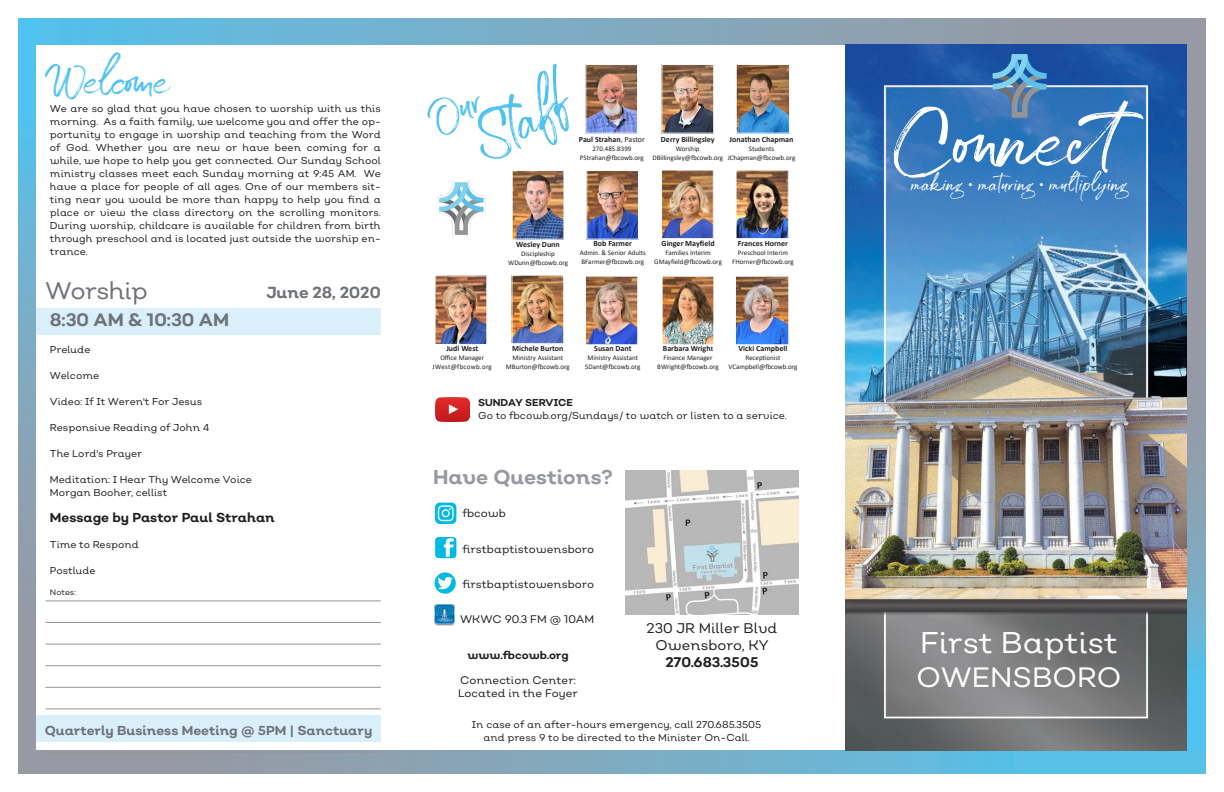
<style>
.page{position:relative;width:1224px;height:792px;background:#fff}
.page>*{position:absolute;margin:0;border:0;box-sizing:border-box;transform-origin:0 0}
.t1{font:71.3px "Gustavson Script";color:#fff}
.t2{font:48px "Gustavson Script";color:#4fc2ef}
.t3{font:36px "Gustavson Script";color:#4fc2ef}
.t4{font:30px "Nutmeg Headline";color:#fff}
.t5{font:28px "Nutmeg Headline";color:#fff}
.t6{font:24px "Nutmeg Headline";letter-spacing:-.03em;color:#6f7279}
.t7{font:700 20px "Nutmeg Headline";color:#9698a3}
.t8{font:700 18px "Nutmeg Headline";color:#6f7279}
.t9{font:17px "Gustavson Script";letter-spacing:.02em;color:#fff}
.t10{font:700 16px "Nutmeg Headline";color:#6f7279}
.t11{font:14px "Nutmeg Headline";color:#231f20}
.t12{font:700 14px "Nutmeg Headline";color:#231f20}
.t13{font:700 13px "Nutmeg Headline";color:#6f7279}
.t14{font:700 13px "Nutmeg Headline";color:#231f20}
.t15{font:11px "Nutmeg Headline";color:#231f20}
.t16{font:700 11px "Nutmeg Headline";color:#231f20}
.t17{font:10px/13px "Nutmeg Headline";color:#231f20;text-align:justify}
.t18{font:700 10px "Nutmeg Headline";color:#231f20}
.t19{font:700 8px "Calibri";color:#231f20}
.t20{font:8px "Nutmeg Headline";color:#231f20}
.t21{font:7px "Calibri";color:#231f20}
.t22{font:7px "Calibri";letter-spacing:.04em;color:#231f20}
.s1{font-weight:400}
.s2{font-size:7px}
</style>
<div class="page">
<div style="left:0;top:0;width:1224px;height:45px;background:linear-gradient(to right,#58c0ea,#a1949a)"></div>
<div style="left:0;top:0;width:36px;height:792px;background:linear-gradient(to bottom,#4dc5f4,#aa8f90)"></div>
<div style="left:0;top:750px;width:1224px;height:42px;background:linear-gradient(to right,#a39398,#52c4ee)"></div>
<img style="left:846px;top:44px;width:342px;height:706px">
<svg style="left:1188px;top:18px;width:18px;height:732px"></svg>
<svg style="left:993px;top:54px;width:54px;height:64px"></svg>
<hr style="left:45px;top:601px;width:336px;height:1px;background:#939598">
<hr style="left:45px;top:622px;width:336px;height:1px;background:#939598">
<hr style="left:45px;top:644px;width:336px;height:1px;background:#939598">
<hr style="left:45px;top:665px;width:336px;height:1px;background:#939598">
<hr style="left:45px;top:687px;width:336px;height:1px;background:#939598">
<hr style="left:45px;top:709px;width:336px;height:1px;background:#939598">
<hr style="left:45px;top:752px;width:336px;height:1px;background:#939598">
<div style="left:36px;top:308px;width:345px;height:26px;background:#d9f0fb"></div>
<img style="left:434px;top:605px;width:21px;height:21px">
<svg style="left:435px;top:503px;width:21px;height:21px"></svg>
<svg style="left:435px;top:537px;width:21px;height:21px"></svg>
<svg style="left:435px;top:572px;width:21px;height:22px"></svg>
<img style="left:625px;top:470px;width:174px;height:144px">
<img style="left:436px;top:398px;width:34px;height:24px">
<img style="left:738px;top:172px;width:49px;height:65px">
<div style="left:736px;top:170px;width:53px;height:69px;border:1px solid #fff"></div>
<img style="left:587px;top:66px;width:49px;height:66px">
<div style="left:585px;top:64px;width:53px;height:70px;border:1px solid #fff"></div>
<img style="left:663px;top:66px;width:49px;height:66px">
<div style="left:661px;top:64px;width:53px;height:70px;border:1px solid #fff"></div>
<img style="left:514px;top:172px;width:48px;height:66px">
<div style="left:512px;top:170px;width:52px;height:70px;border:1px solid #fff"></div>
<img style="left:588px;top:172px;width:49px;height:66px">
<div style="left:586px;top:170px;width:53px;height:70px;border:1px solid #fff"></div>
<img style="left:663px;top:172px;width:49px;height:65px">
<div style="left:661px;top:170px;width:53px;height:69px;border:1px solid #fff"></div>
<img style="left:738px;top:66px;width:50px;height:66px">
<div style="left:736px;top:64px;width:54px;height:70px;border:1px solid #fff"></div>
<img style="left:437px;top:277px;width:48px;height:66px">
<div style="left:435px;top:275px;width:52px;height:70px;border:1px solid #fff"></div>
<img style="left:513px;top:277px;width:49px;height:65px">
<div style="left:511px;top:275px;width:53px;height:69px;border:1px solid #fff"></div>
<img style="left:664px;top:278px;width:48px;height:65px">
<div style="left:662px;top:276px;width:52px;height:69px;border:1px solid #fff"></div>
<img style="left:737px;top:278px;width:50px;height:65px">
<div style="left:735px;top:276px;width:54px;height:69px;border:1px solid #fff"></div>
<img style="left:587px;top:278px;width:49px;height:65px">
<div style="left:585px;top:276px;width:53px;height:69px;border:1px solid #fff"></div>
<div style="left:36px;top:716px;width:345px;height:26px;background:#d9f0fb"></div>
<img style="left:437px;top:181px;width:49px;height:56px">
<div style="left:0;top:0;width:1224px;height:18px;background:#fff"></div>
<div style="left:0;top:774px;width:1224px;height:18px;background:#fff"></div>
<div style="left:0;top:0;width:18px;height:792px;background:#fff"></div>
<div style="left:1206px;top:0;width:18px;height:792px;background:#fff"></div>
<p class="t3" style="left:45px;top:60px;width:126px">Welcome</p>
<p class="t17" style="left:50px;top:102px;width:332px">We are so glad that you have chosen to worship with us this morning. As a faith family, we welcome you and offer the op&shy;portunity to engage in worship and teaching from the Word of God. Whether you are new or have been coming for a while, we hope to help you get connected. Our Sunday School ministry classes meet each Sunday morning at 9:45 AM. We have a place for people of all ages. One of our members sit&shy;ting near you would be more than happy to help you find a place or view the class directory on the scrolling monitors.</p>
<p class="t17" style="left:50px;top:219px;width:332px">During worship, childcare is available for children from birth through preschool and is located just outside the worship en&shy;trance.</p>
<p class="t6" style="left:45px;top:276px;width:104px">Worship</p>
<p class="t8" style="left:50px;top:308px;width:181px">8:30 AM &amp; 10:30 AM</p>
<p class="t10" style="left:266px;top:282px;width:116px">June 28, 2020</p>
<p class="t17" style="left:50px;top:343px;width:42px">Prelude</p>
<p class="t17" style="left:50px;top:369px;width:51px">Welcome</p>
<p class="t17" style="left:50px;top:395px;width:154px">Video: If It Weren't For Jesus</p>
<p class="t17" style="left:50px;top:421px;width:161px">Responsive Reading of John 4</p>
<p class="t17" style="left:50px;top:447px;width:94px">The Lord's Prayer</p>
<p class="t17" style="left:50px;top:473px;width:203px">Meditation: I Hear Thy Welcome Voice</p>
<p class="t17" style="left:50px;top:486px;width:119px">Morgan Booher, cellist</p>
<p class="t14" style="left:50px;top:509px;width:226px">Message by Pastor Paul Strahan</p>
<p class="t17" style="left:50px;top:538px;width:91px">Time to Respond</p>
<p class="t17" style="left:50px;top:564px;width:47px">Postlude</p>
<p class="t20" style="left:50px;top:587px;width:27px">Notes:</p>
<p class="t13" style="left:45px;top:722px;width:329px">Quarterly Business Meeting @ 5PM | Sanctuary</p>
<p class="t2" style="left:465px;top:117px;width:92px;rotate:-27deg">Staff</p>
<p class="t19" style="left:579px;top:134px;width:68px">Paul Strahan<span class="s1">, Pastor</span></p>
<p class="t21" style="left:592px;top:144px;width:41px">270.485.8399</p>
<p class="t21" style="left:580px;top:153px;width:65px">PStrahan@fbcowb.org</p>
<p class="t19" style="left:661px;top:134px;width:55px">Derry Billingsley</p>
<p class="t21" style="left:676px;top:144px;width:25px">Worship</p>
<p class="t21" style="left:652px;top:153px;width:72px">DBillingsley@fbcowb.org</p>
<p class="t19" style="left:730px;top:134px;width:65px">Jonathan Chapman</p>
<p class="t21" style="left:749px;top:144px;width:27px">Students</p>
<p class="t21" style="left:728px;top:153px;width:69px">JChapman@fbcowb.org</p>
<p class="t19" style="left:516px;top:239px;width:45px">Wesley Dunn</p>
<p class="t21" style="left:521px;top:249px;width:35px">Discipleship</p>
<p class="t21" style="left:508px;top:258px;width:61px">WDunn@fbcowb.org</p>
<p class="t19" style="left:593px;top:238px;width:40px">Bob Farmer</p>
<p class="t21" style="left:580px;top:248px;width:68px">Admin. &amp; Senior Adults</p>
<p class="t21" style="left:581px;top:257px;width:64px">BFarmer@fbcowb.org</p>
<p class="t19" style="left:662px;top:237px;width:55px">Ginger Mayfield</p>
<p class="t21" style="left:665px;top:247px;width:47px">Families Interim</p>
<p class="t21" style="left:654px;top:256px;width:69px">GMayfield@fbcowb.org</p>
<p class="t19" style="left:738px;top:237px;width:52px">Frances Horner</p>
<p class="t21" style="left:738px;top:247px;width:52px">Preschool Interim</p>
<p class="t21" style="left:732px;top:256px;width:63px">FHorner@fbcowb.org</p>
<p class="t19" style="left:446px;top:343px;width:33px">Judi West</p>
<p class="t21" style="left:440px;top:353px;width:45px">Office Manager</p>
<p class="t22" style="left:433px;top:362px;width:61px">JWest@fbcowb.org</p>
<p class="t19" style="left:512px;top:343px;width:53px">Michele Burton</p>
<p class="t21" style="left:513px;top:353px;width:52px">Ministry Assistant</p>
<p class="t21" style="left:506px;top:362px;width:65px">MBurton@fbcowb.org</p>
<p class="t19" style="left:594px;top:343px;width:39px">Susan Dant</p>
<p class="t21" style="left:588px;top:353px;width:52px">Ministry Assistant</p>
<p class="t21" style="left:585px;top:362px;width:57px">SDant@fbcowb.org</p>
<p class="t19" style="left:663px;top:343px;width:52px">Barbara Wrigh<span class="s2">t</span></p>
<p class="t21" style="left:663px;top:353px;width:51px">Finance Manager</p>
<p class="t21" style="left:657px;top:362px;width:63px">BWright@fbcowb.org</p>
<p class="t19" style="left:739px;top:343px;width:50px">Vicki Campbell</p>
<p class="t21" style="left:745px;top:353px;width:37px">Receptionist</p>
<p class="t21" style="left:728px;top:362px;width:71px">VCampbell@fbcowb.org</p>
<p class="t18" style="left:478px;top:396px;width:96px">SUNDAY SERVICE</p>
<p class="t17" style="left:478px;top:409px;width:310px">Go to fbcowb.org/Sundays/ to watch or listen to a service.</p>
<p class="t7" style="left:433px;top:464px;width:181px">Have Questions?</p>
<p class="t15" style="left:462px;top:506px;width:45px">fbcowb</p>
<p class="t15" style="left:462px;top:542px;width:133px">firstbaptistowensboro</p>
<p class="t15" style="left:462px;top:577px;width:133px">firstbaptistowensboro</p>
<p class="t15" style="left:460px;top:613px;width:136px">WKWC 90.3 FM @ 10AM</p>
<p class="t16" style="left:467px;top:648px;width:103px">www.fbcowb.org</p>
<p class="t15" style="left:460px;top:673px;width:117px">Connection Center:</p>
<p class="t15" style="left:458px;top:686px;width:121px">Located in the Foyer</p>
<p class="t11" style="left:647px;top:619px;width:132px">230 JR Miller Blvd</p>
<p class="t11" style="left:656px;top:636px;width:114px">Owensboro, KY</p>
<p class="t12" style="left:665px;top:653px;width:95px">270.683.3505</p>
<p class="t17" style="left:472px;top:717px;width:291px">In case of an after-hours emergency, call 270.685.3505</p>
<p class="t17" style="left:483px;top:730px;width:268px">and press 9 to be directed to the Minister On-Call.</p>
<p class="t1" style="left:894px;top:98px;width:254px">Connect</p>
<p class="t9" style="left:911px;top:174px;width:217px">making • maturing • multiplying</p>
<p class="t4" style="left:920px;top:624px;width:199px">First Baptist</p>
<p class="t5" style="left:917px;top:659px;width:206px">OWENSBORO</p>
</div>
